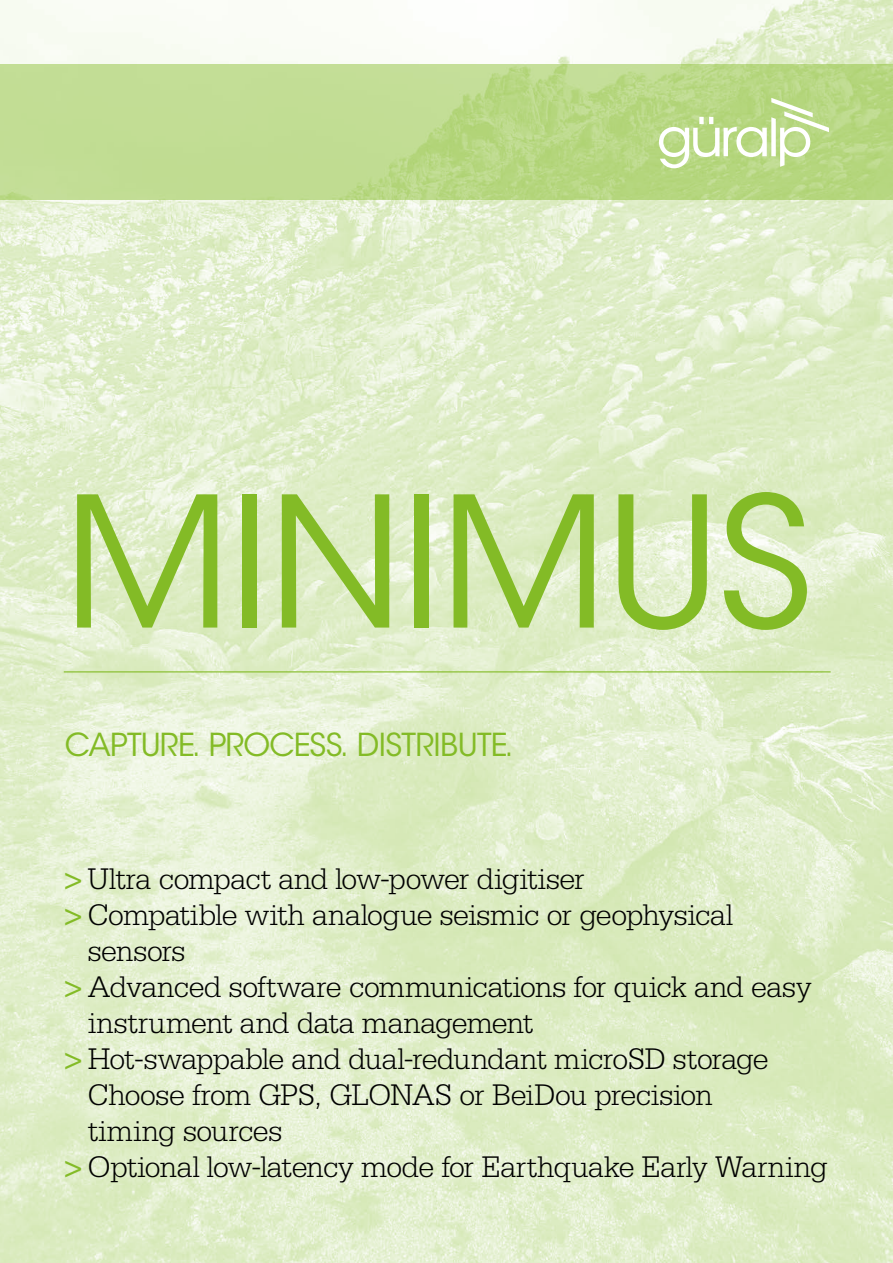
<style>
.page{position:relative;width:893px;height:1263px;background:#fff}
.page>*{position:absolute;margin:0;border:0;box-sizing:border-box;transform-origin:0 0}
.t1{font:180px "ITC Avant Garde Std";letter-spacing:-.01em;color:#83bb26}
.t2{font:300 31.5px "Serifa Std";letter-spacing:-.02em;color:#000}
.t3{font:31.5px "ITC Avant Garde Std";letter-spacing:-.02em;color:#83bb26}
.s1{font-family:"ITC Avant Garde Std";font-weight:400;color:#83bb26}
</style>
<div class="page">
<img style="left:0;top:0;width:893px;height:1263px">
<hr style="left:64px;top:671px;width:767px;height:1px;background:#83bb26">
<svg style="left:0;top:64px;width:893px;height:136px;background:#bdda8c"></svg>
<svg style="left:659px;top:98px;width:170px;height:70px"></svg>
<h1 class="t1" style="left:64px;top:453px;width:751px">MINIMUS</h1>
<p class="t3" style="left:65px;top:725px;width:451px">CAPTURE. PROCESS. DISTRIBUTE.</p>
<p class="t2" style="left:64px;top:861px;width:523px"><span class="s1">&gt;</span> Ultra compact and low-power digitiser</p>
<p class="t2" style="left:64px;top:897px;width:671px"><span class="s1">&gt;</span> Compatible with analogue seismic or geophysical</p>
<p class="t2" style="left:88px;top:933px;width:99px">sensors</p>
<p class="t2" style="left:64px;top:969px;width:749px"><span class="s1">&gt;</span> Advanced software communications for quick and easy</p>
<p class="t2" style="left:88px;top:1005px;width:447px">instrument and data management</p>
<p class="t2" style="left:64px;top:1041px;width:706px"><span class="s1">&gt;</span> Hot-swappable and dual-redundant microSD storage</p>
<p class="t2" style="left:88px;top:1077px;width:627px">Choose from GPS, GLONAS or BeiDou precision</p>
<p class="t2" style="left:88px;top:1113px;width:196px">timing sources</p>
<p class="t2" style="left:64px;top:1149px;width:765px"><span class="s1">&gt;</span> Optional low-latency mode for Earthquake Early Warning</p>
</div>
